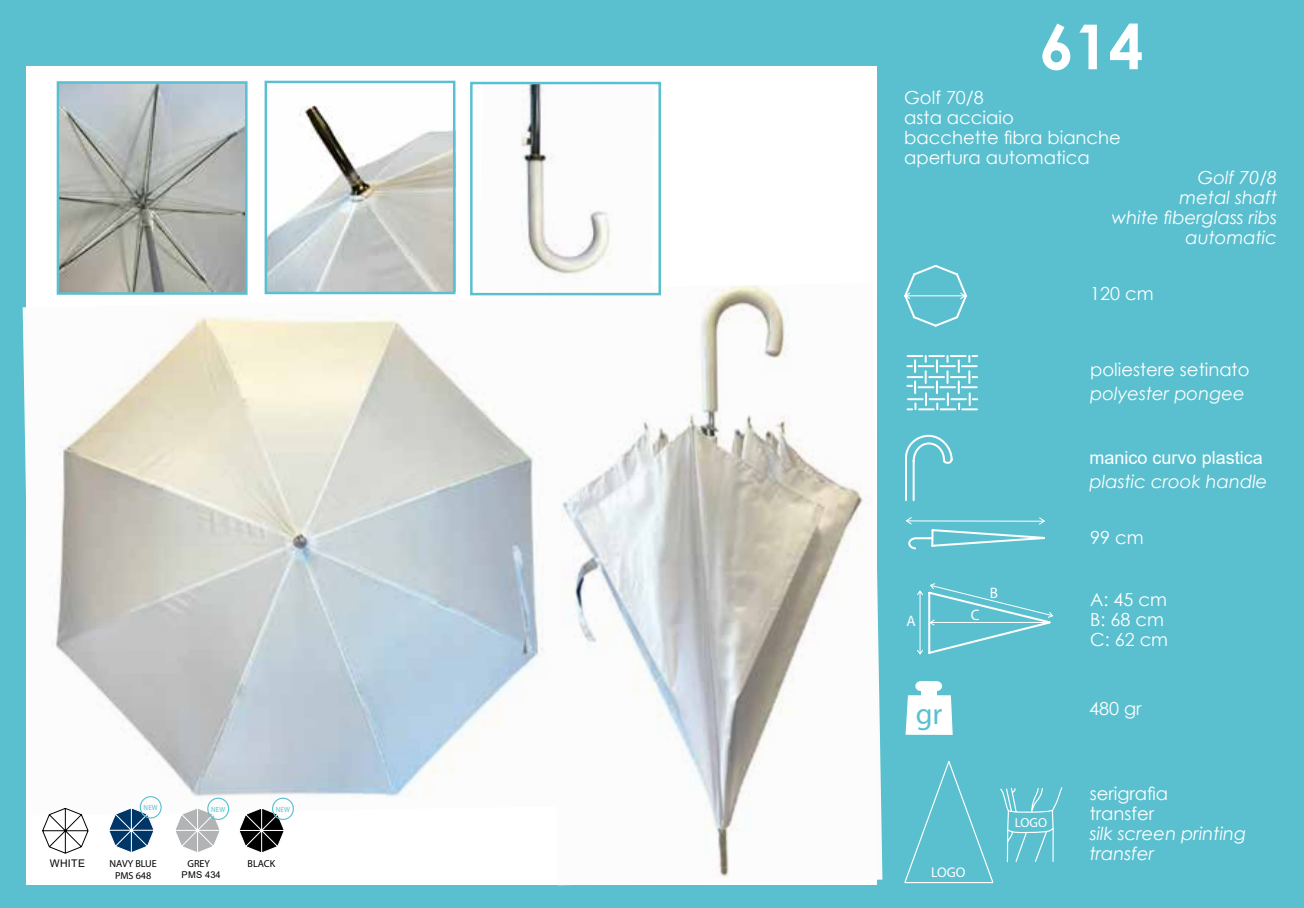
<style>
.page{position:relative;width:1304px;height:908px;background:#fff}
.page>*{position:absolute;margin:0;border:0;box-sizing:border-box;transform-origin:0 0}
.t1{font:700 62px "Century Gothic";color:#fff}
.t2{font:30.2px "Myriad Pro";color:#5ac0cf}
.t3{font:18px/20px "Century Gothic";color:#fff}
.t4{font:italic 18px/20px "Century Gothic";color:#fff;text-align:right}
.t5{font:18px "Arial";color:#fff}
.t6{font:15.2px "Myriad Pro";color:#fff}
.t7{font:14px "Myriad Pro";color:#fff}
.t8{font:13.2px "Myriad Pro";color:#fff}
.t9{font:10.4px "Arial";letter-spacing:.035em;color:#000}
.t10{font:10.2px/12.2px "Myriad Pro";color:#000;text-align:center}
.t11{font:9.4px "Arial";letter-spacing:.02em;color:#000}
.t12{font:7.4px "Myriad Pro";letter-spacing:.025em;color:#5ac0cf;scale:.93 1}
</style>
<div class="page">
<div style="left:0;top:0;width:1304px;height:907px;background:#5ac0cf"></div>
<div style="left:26px;top:66px;width:1251px;height:817px;background:#fff"></div>
<div style="left:877px;top:23px;width:403px;height:861px;background:#5ac0cf"></div>
<svg style="left:904px;top:265px;width:63px;height:62px"></svg>
<svg style="left:904px;top:355px;width:159px;height:528px"></svg>
<img style="left:23px;top:307px;width:520px;height:508px">
<img style="left:547px;top:285px;width:335px;height:599px">
<img style="left:268px;top:105px;width:184px;height:186px">
<div style="left:265px;top:81px;width:190px;height:213px;border:2px solid #5ac0cf"></div>
<img style="left:60px;top:84px;width:185px;height:208px">
<div style="left:57px;top:81px;width:191px;height:214px;border:2px solid #5ac0cf"></div>
<img style="left:521px;top:85px;width:134px;height:207px">
<div style="left:470px;top:82px;width:191px;height:213px;border:2px solid #5ac0cf"></div>
<svg style="left:108px;top:806px;width:47px;height:47px"></svg>
<svg style="left:174px;top:806px;width:47px;height:46px"></svg>
<svg style="left:238px;top:806px;width:47px;height:47px"></svg>
<svg style="left:42px;top:807px;width:47px;height:46px"></svg>
<div style="left:207px;top:797px;width:22px;height:22px;border:1px solid #5ac0cf;border-radius:50%"></div>
<div style="left:140px;top:795px;width:22px;height:23px;border:1px solid #5ac0cf;border-radius:50%"></div>
<div style="left:272px;top:797px;width:22px;height:22px;border:1px solid #5ac0cf;border-radius:50%"></div>
<p class="t12" style="left:144px;top:802px;width:17px">NEW</p>
<p class="t12" style="left:211px;top:804px;width:17px">NEW</p>
<p class="t12" style="left:276px;top:804px;width:17px">NEW</p>
<p class="t9" style="left:50px;top:855px;width:37px">WHITE</p>
<p class="t10" style="left:188px;top:856px;width:24px">GREY</p>
<p class="t10" style="left:248px;top:856px;width:29px">BLACK</p>
<p class="t11" style="left:182px;top:868px;width:41px">PMS 434</p>
<p class="t10" style="left:110px;top:856px;width:49px">NAVY BLUE<br>PMS 648</p>
<h1 class="t1" style="left:1039px;top:0;width:106px">614</h1>
<p class="t3" style="left:904px;top:87px;width:218px">Golf 70/8<br>asta acciaio<br>bacchette fibra bianche apertura automatica</p>
<p class="t4" style="left:1111px;top:167px;width:167px">Golf 70/8<br>metal shaft<br>white fiberglass ribs automatic</p>
<p class="t3" style="left:1090px;top:283px;width:65px">120 cm</p>
<p class="t3" style="left:1090px;top:359px;width:161px">poliestere setinato</p>
<p class="t4" style="left:1090px;top:383px;width:156px">polyester pongee</p>
<p class="t6" style="left:907px;top:611px;width:11px">A</p>
<p class="t6" style="left:971px;top:605px;width:10px">C</p>
<p class="t6" style="left:990px;top:583px;width:10px">B</p>
<h2 class="t2" style="left:916px;top:695px;width:28px">gr</h2>
<p class="t7" style="left:931px;top:863px;width:36px">LOGO</p>
<p class="t8" style="left:1015px;top:814px;width:34px">LOGO</p>
<p class="t5" style="left:1090px;top:445px;width:175px">manico curvo plastica</p>
<p class="t4" style="left:1090px;top:471px;width:180px">plastic crook handle</p>
<p class="t3" style="left:1090px;top:527px;width:55px">99 cm</p>
<p class="t3" style="left:1090px;top:589px;width:80px">A: 45 cm<br>B: 68 cm<br>C: 62 cm</p>
<p class="t3" style="left:1089px;top:698px;width:54px">480 gr</p>
<p class="t3" style="left:1090px;top:782px;width:80px">serigrafia transfer</p>
<p class="t4" style="left:1090px;top:822px;width:158px;text-align:left">silk screen printing transfer</p>
</div>
